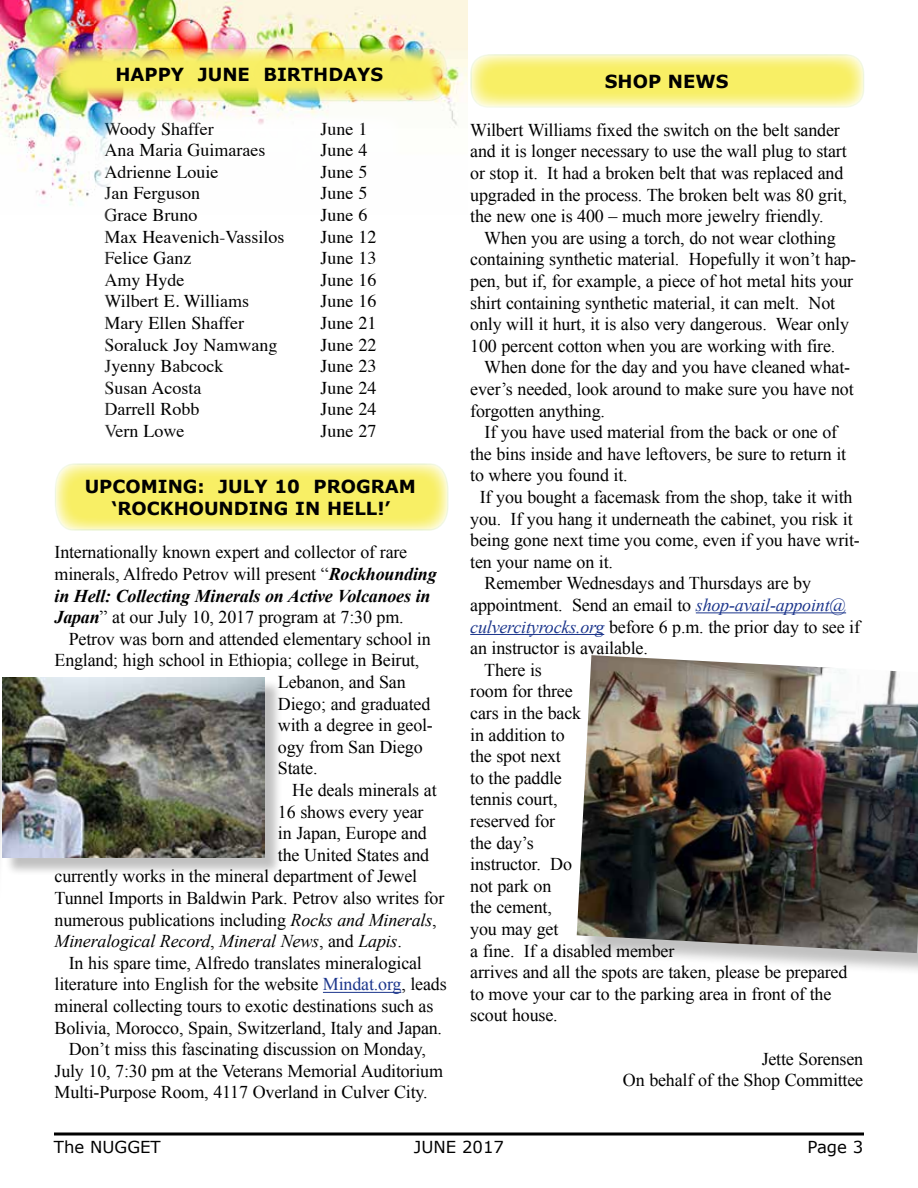
<style>
.page{position:relative;width:918px;height:1188px;background:#fff}
.page>*{position:absolute;margin:0;border:0;box-sizing:border-box;transform-origin:0 0}
.t1{font:18px/21.6px "Times New Roman";letter-spacing:-.01em;color:#000}
.t2{font:18px "Times";color:#000}
.t3{font:700 18px/21.6px "Verdana";color:#000;text-align:center}
.t4{font:italic 18px "Times New Roman";letter-spacing:-.01em;color:#000}
.t5{font:16.5px "Verdana";color:#000}
.s1{font-weight:700;font-style:italic}
.s2{font-style:italic}
.s3{font-style:normal}
.s4{color:#1c368c}
.s5{font-style:italic;color:#1c368c}
</style>
<div class="page">
<svg style="left:54px;top:1132px;width:810px;height:4px"></svg>
<svg style="left:471px;top:55px;width:393px;height:52px;fill:#f8ef69"></svg>
<div style="left:470px;top:54px;width:394px;height:54px;border:2px solid #a9d043;border-radius:18px"></div>
<hr style="left:696px;top:612px;width:150px;height:1px;background:#1c368c">
<hr style="left:470px;top:634px;width:134px;height:1px;background:#1c368c">
<img style="left:1px;top:0;width:467px;height:205px">
<img style="left:54px;top:48px;width:392px;height:53px;border-radius:18px">
<div style="left:53px;top:48px;width:394px;height:54px;border:2px solid #a9d044;border-radius:18px"></div>
<div style="left:98px;top:114px;width:303px;height:336px;background:#fff"></div>
<div style="left:580px;top:658px;width:338px;height:318px;background:#000;opacity:.25"></div>
<img style="left:577px;top:655px;width:341px;height:298px">
<svg style="left:55px;top:463px;width:394px;height:68px"></svg>
<hr style="left:323px;top:992px;width:78px;height:1px;background:#1c368c">
<div style="left:5px;top:680px;width:278px;height:197px;background:#000;opacity:.25"></div>
<img style="left:2px;top:677px;width:262px;height:181px">
<p class="t3" style="left:116px;top:63px;width:269px">HAPPY JUNE BIRTHDAYS</p>
<p class="t2" style="left:105px;top:112px;width:111px">Woody Shaffer</p>
<p class="t2" style="left:321px;top:112px;width:48px">June 1</p>
<p class="t2" style="left:105px;top:133px;width:162px">Ana Maria Guimaraes</p>
<p class="t2" style="left:321px;top:133px;width:48px">June 4</p>
<p class="t2" style="left:105px;top:155px;width:115px">Adrienne Louie</p>
<p class="t2" style="left:321px;top:155px;width:48px">June 5</p>
<p class="t2" style="left:105px;top:176px;width:97px">Jan Ferguson</p>
<p class="t2" style="left:321px;top:176px;width:48px">June 5</p>
<p class="t2" style="left:105px;top:198px;width:94px">Grace Bruno</p>
<p class="t2" style="left:321px;top:198px;width:48px">June 6</p>
<p class="t2" style="left:105px;top:220px;width:181px">Max Heavenich-Vassilos</p>
<p class="t2" style="left:321px;top:220px;width:57px">June 12</p>
<p class="t2" style="left:105px;top:241px;width:88px">Felice Ganz</p>
<p class="t2" style="left:321px;top:241px;width:57px">June 13</p>
<p class="t2" style="left:105px;top:263px;width:81px">Amy Hyde</p>
<p class="t2" style="left:321px;top:263px;width:57px">June 16</p>
<p class="t2" style="left:105px;top:284px;width:146px">Wilbert E. Williams</p>
<p class="t2" style="left:321px;top:284px;width:57px">June 16</p>
<p class="t2" style="left:105px;top:306px;width:141px">Mary Ellen Shaffer</p>
<p class="t2" style="left:321px;top:306px;width:57px">June 21</p>
<p class="t2" style="left:105px;top:328px;width:174px">Soraluck Joy Namwang</p>
<p class="t2" style="left:321px;top:328px;width:57px">June 22</p>
<p class="t2" style="left:105px;top:349px;width:120px">Jyenny Babcock</p>
<p class="t2" style="left:321px;top:349px;width:57px">June 23</p>
<p class="t2" style="left:105px;top:371px;width:98px">Susan Acosta</p>
<p class="t2" style="left:321px;top:371px;width:57px">June 24</p>
<p class="t2" style="left:105px;top:392px;width:96px">Darrell Robb</p>
<p class="t2" style="left:321px;top:392px;width:57px">June 24</p>
<p class="t2" style="left:105px;top:414px;width:81px">Vern Lowe</p>
<p class="t2" style="left:321px;top:414px;width:57px">June 27</p>
<p class="t3" style="left:85px;top:475px;width:333px">UPCOMING: JULY 10 PROGRAM ‘ROCKHOUNDING IN HELL!’</p>
<p class="t1" style="left:55px;top:541px;width:384px">Internationally known expert and collector of rare minerals, Alfredo Petrov will present “<span class="s1">Rockhounding in Hell: Collecting Minerals on Active Volcanoes in Japan</span>” at our July 10, 2017 program at 7:30 pm.</p>
<p class="t1" style="left:69px;top:628px;width:363px">Petrov was born and attended elementary school in</p>
<p class="t1" style="left:55px;top:649px;width:366px">England; high school in Ethiopia; college in Beirut,</p>
<p class="t1" style="left:278px;top:671px;width:129px">Lebanon, and San</p>
<p class="t1" style="left:278px;top:693px;width:154px">Diego; and graduated</p>
<p class="t1" style="left:278px;top:714px;width:156px">with a degree in geol-</p>
<p class="t1" style="left:278px;top:736px;width:146px">ogy from San Diego</p>
<p class="t1" style="left:278px;top:757px;width:41px">State.</p>
<p class="t1" style="left:292px;top:779px;width:146px">He deals minerals at</p>
<p class="t1" style="left:278px;top:801px;width:147px">16 shows every year</p>
<p class="t1" style="left:278px;top:822px;width:150px">in Japan, Europe and</p>
<p class="t1" style="left:278px;top:844px;width:153px">the United States and</p>
<p class="t1" style="left:55px;top:865px;width:364px">currently works in the mineral department of Jewel</p>
<p class="t1" style="left:55px;top:887px;width:391px">Tunnel Imports in Baldwin Park. Petrov also writes for</p>
<p class="t1" style="left:55px;top:909px;width:384px">numerous publications including <span class="s2">Rocks and Minerals</span>,</p>
<p class="t4" style="left:55px;top:929px;width:349px">Mineralogical Record<span class="s3">,</span> Mineral News<span class="s3">, and</span> Lapis<span class="s3">.</span></p>
<p class="t1" style="left:69px;top:952px;width:355px">In his spare time, Alfredo translates mineralogical</p>
<p class="t1" style="left:55px;top:973px;width:394px">literature into English for the website <span class="s4">Mindat.org</span>, leads</p>
<p class="t1" style="left:55px;top:995px;width:380px">mineral collecting tours to exotic destinations such as</p>
<p class="t1" style="left:55px;top:1017px;width:389px">Bolivia, Morocco, Spain, Switzerland, Italy and Japan.</p>
<p class="t1" style="left:69px;top:1038px;width:359px">Don’t miss this fascinating discussion on Monday,</p>
<p class="t1" style="left:55px;top:1060px;width:390px">July 10, 7:30 pm at the Veterans Memorial Auditorium</p>
<p class="t1" style="left:55px;top:1081px;width:375px">Multi-Purpose Room, 4117 Overland in Culver City.</p>
<p class="t3" style="left:605px;top:70px;width:125px">SHOP NEWS</p>
<p class="t1" style="left:470px;top:119px;width:378px">Wilbert Williams fixed the switch on the belt sander and it is longer necessary to use the wall plug to start or stop it. It had a broken belt that was replaced and upgraded in the process. The broken belt was 80 grit, the new one is 400 – much more jewelry friendly.</p>
<p class="t1" style="left:470px;top:227px;width:388px;text-indent:14px">When you are using a torch, do not wear clothing containing synthetic material. Hopefully it won’t hap&shy;pen, but if, for example, a piece of hot metal hits your shirt containing synthetic material, it can melt. Not only will it hurt, it is also very dangerous. Wear only 100 percent cotton when you are working with fire.</p>
<p class="t1" style="left:470px;top:356px;width:385px;text-indent:14px">When done for the day and you have cleaned what&shy;ever’s needed, look around to make sure you have not forgotten anything.</p>
<p class="t1" style="left:485px;top:421px;width:354px">If you have used material from the back or one of</p>
<p class="t1" style="left:470px;top:443px;width:378px">the bins inside and have leftovers, be sure to return it</p>
<p class="t1" style="left:470px;top:464px;width:159px">to where you found it.</p>
<p class="t1" style="left:480px;top:486px;width:374px">If you bought a facemask from the shop, take it with</p>
<p class="t1" style="left:470px;top:507px;width:384px">you. If you hang it underneath the cabinet, you risk it</p>
<p class="t1" style="left:470px;top:529px;width:391px">being gone next time you come, even if you have writ-</p>
<p class="t1" style="left:470px;top:551px;width:144px">ten your name on it.</p>
<p class="t1" style="left:485px;top:572px;width:328px">Remember Wednesdays and Thursdays are by</p>
<p class="t1" style="left:470px;top:594px;width:377px">appointment. Send an email to <span class="s5">shop-avail-appoint@</span></p>
<p class="t1" style="left:470px;top:615px;width:391px"><span class="s5">culvercityrocks.org</span> before 6 p.m. the prior day to see if</p>
<p class="t1" style="left:470px;top:637px;width:179px">an instructor is available.</p>
<p class="t1" style="left:484px;top:659px;width:59px">There is</p>
<p class="t1" style="left:470px;top:680px;width:104px">room for three</p>
<p class="t1" style="left:470px;top:702px;width:113px">cars in the back</p>
<p class="t1" style="left:470px;top:723px;width:96px">in addition to</p>
<p class="t1" style="left:470px;top:745px;width:92px">the spot next</p>
<p class="t1" style="left:470px;top:767px;width:93px">to the paddle</p>
<p class="t1" style="left:470px;top:788px;width:89px">tennis court,</p>
<p class="t1" style="left:470px;top:810px;width:86px">reserved for</p>
<p class="t1" style="left:470px;top:831px;width:65px">the day’s</p>
<p class="t1" style="left:470px;top:853px;width:103px">instructor. Do</p>
<p class="t1" style="left:470px;top:875px;width:83px">not park on</p>
<p class="t1" style="left:470px;top:896px;width:83px">the cement,</p>
<p class="t1" style="left:470px;top:918px;width:90px">you may get</p>
<p class="t1" style="left:470px;top:939px;width:206px">a fine. If a disabled member</p>
<p class="t1" style="left:470px;top:961px;width:379px">arrives and all the spots are taken, please be prepared</p>
<p class="t1" style="left:470px;top:983px;width:363px">to move your car to the parking area in front of the</p>
<p class="t1" style="left:470px;top:1004px;width:89px">scout house.</p>
<p class="t1" style="left:623px;top:1047px;width:242px;text-align:right">Jette Sorensen<br>On behalf of the Shop Committee</p>
<p class="t5" style="left:54px;top:1137px;width:108px">The NUGGET</p>
<p class="t5" style="left:414px;top:1137px;width:92px">JUNE 2017</p>
<p class="t5" style="left:808px;top:1137px;width:57px">Page 3</p>
</div>
